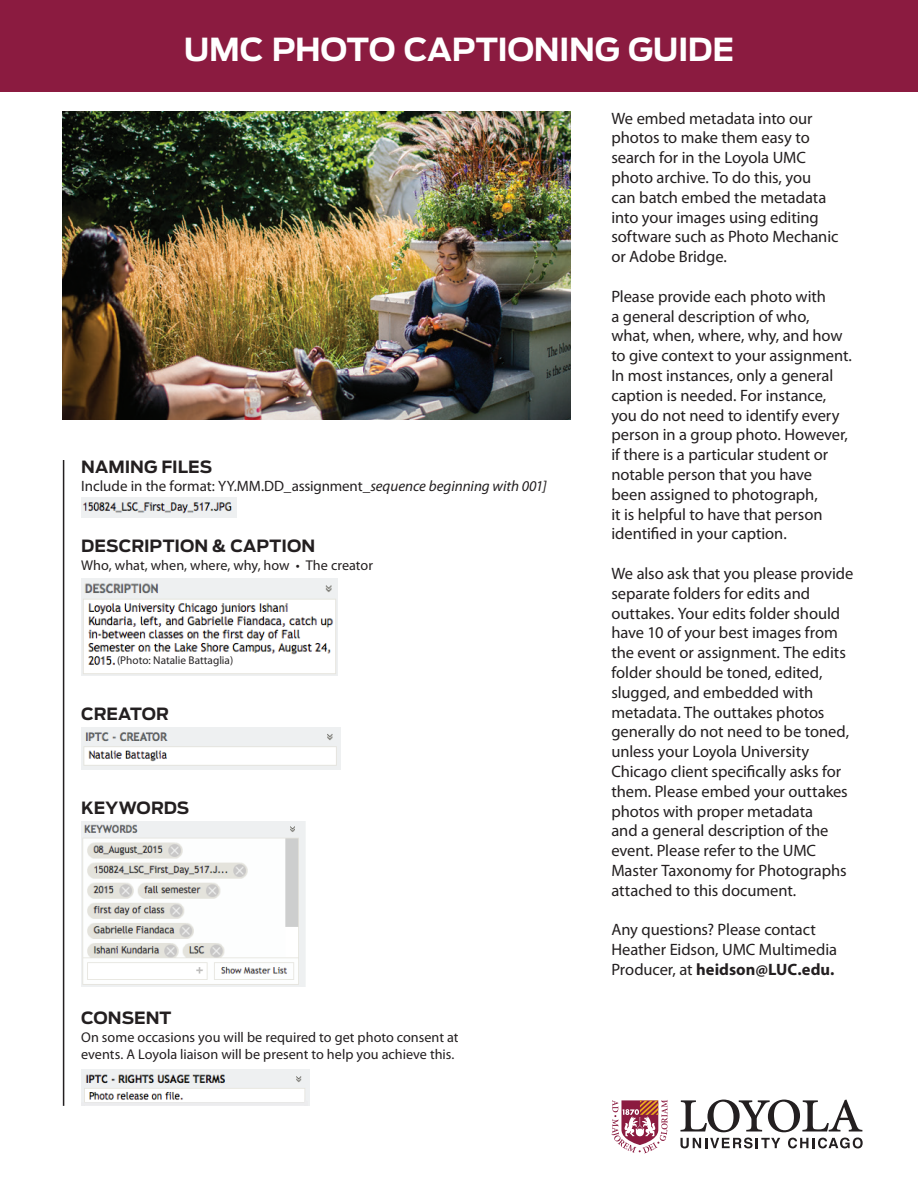
<style>
.page{position:relative;width:918px;height:1188px;background:#fff}
.page>*{position:absolute;margin:0;border:0;box-sizing:border-box;transform-origin:0 0}
.t1{font:700 31.5px "Antenna";letter-spacing:-.015em;color:#fff}
.t2{font:700 16.8px "Antenna";color:#231f20}
.t3{font:16.5px/19.8px "Myriad Pro";letter-spacing:-.005em;color:#231f20}
.t4{font:15px "Myriad Pro";letter-spacing:-.005em;color:#231f20}
.t5{font:14.25px/17.1px "Myriad Pro";color:#231f20}
.t6{font:11.25px "Myriad Pro";color:#282526}
.s1{font-style:italic}
.s2{font-weight:700}
</style>
<div class="page">
<div style="left:0;top:0;width:918px;height:91px;background:#8b1b40"></div>
<hr style="left:63px;top:460px;width:1px;height:646px;background:#231f20">
<img style="left:62px;top:111px;width:509px;height:309px">
<svg style="left:611px;top:1100px;width:57px;height:53px"></svg>
<svg style="left:680px;top:1100px;width:182px;height:32px"></svg>
<svg style="left:680px;top:1138px;width:100px;height:10px"></svg>
<svg style="left:788px;top:1138px;width:75px;height:10px"></svg>
<img style="left:82px;top:728px;width:258px;height:42px">
<img style="left:81px;top:579px;width:256px;height:97px">
<img style="left:81px;top:822px;width:225px;height:165px">
<img style="left:81px;top:498px;width:156px;height:20px">
<img style="left:81px;top:1069px;width:228px;height:37px">
<svg style="left:81px;top:1099px;width:227px;height:7px"></svg>
<div style="left:116px;top:654px;width:149px;height:16px;background:#fff"></div>
<h1 class="t1" style="left:184px;top:28px;width:552px">UMC PHOTO CAPTIONING GUIDE</h1>
<p class="t2" style="left:81px;top:456px;width:133px">NAMING FILES</p>
<p class="t4" style="left:81px;top:477px;width:467px">Include in the format: YY.MM.DD_assignment_<span class="s1">sequence beginning with 001]</span></p>
<p class="t2" style="left:81px;top:534px;width:236px">DESCRIPTION &amp; CAPTION</p>
<p class="t5" style="left:81px;top:557px;width:293px">Who, what, when, where, why, how • The creator</p>
<p class="t6" style="left:117px;top:654px;width:118px">(Photo: Natalie Battaglia)</p>
<p class="t2" style="left:81px;top:703px;width:89px">CREATOR</p>
<p class="t2" style="left:81px;top:796px;width:110px">KEYWORDS</p>
<p class="t2" style="left:81px;top:1006px;width:92px">CONSENT</p>
<p class="t5" style="left:81px;top:1029px;width:379px">On some occasions you will be required to get photo consent at events. A Loyola liaison will be present to help you achieve this.</p>
<p class="t3" style="left:611px;top:109px;width:229px">We embed metadata into our photos to make them easy to search for in the Loyola UMC photo archive. To do this, you can batch embed the metadata into your images using editing software such as Photo Mechanic or Adobe Bridge.</p>
<p class="t3" style="left:611px;top:287px;width:242px">Please provide each photo with<br>a general description of who,<br>what, when, where, why, and how to give context to your assignment.<br>In most instances, only a general caption is needed. For instance, you do not need to identify every person in a group photo. However, if there is a particular student or notable person that you have<br>been assigned to photograph,<br>it is helpful to have that person identified in your caption.</p>
<p class="t3" style="left:611px;top:564px;width:244px">We also ask that you please provide separate folders for edits and outtakes. Your edits folder should have 10 of your best images from the event or assignment. The edits folder should be toned, edited, slugged, and embedded with metadata. The outtakes photos generally do not need to be toned, unless your Loyola University<br>Chicago client specifically asks for them. Please embed your outtakes photos with proper metadata<br>and a general description of the event. Please refer to the UMC<br>Master Taxonomy for Photographs attached to this document.</p>
<p class="t3" style="left:611px;top:920px;width:227px">Any questions? Please contact<br>Heather Eidson, UMC Multimedia<br>Producer, at <span class="s2">heidson@LUC.edu.</span></p>
</div>
